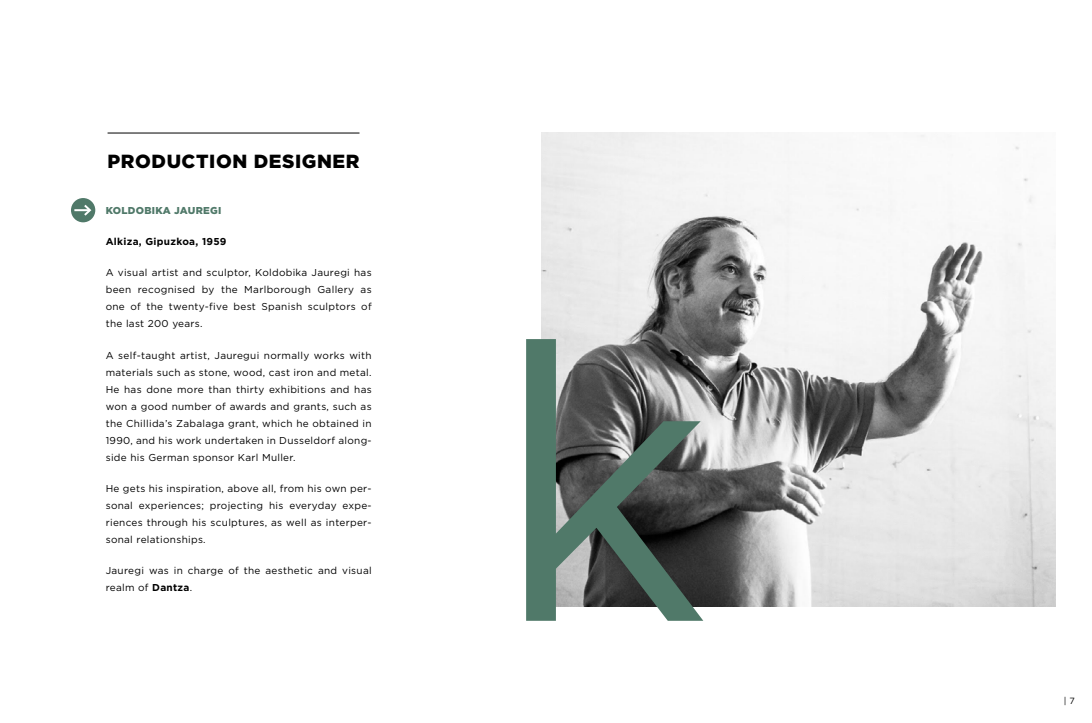
<style>
.page{position:relative;width:1092px;height:723px;background:#fff}
.page>*{position:absolute;margin:0;border:0;box-sizing:border-box;transform-origin:0 0}
.t1{font:385.8px "Gotham";color:#507969}
.t2{font:900 19px "Gotham";letter-spacing:.03em;color:#000}
.t3{font:10px/17px "Gotham";letter-spacing:.03em;color:#000;text-align:justify}
.t4{font:700 10px "Gotham";letter-spacing:.03em;color:#000}
.t5{font:900 10px "Gotham";letter-spacing:.03em;color:#507969}
.t6{font:9px "Gotham";color:#000}
.s1{font-weight:700}
</style>
<div class="page">
<img style="left:541px;top:132px;width:513px;height:474px">
<hr style="left:108px;top:133px;width:251px;height:1px;background:#000">
<div style="left:71px;top:198px;width:24px;height:24px;background:#507969;border-radius:50%"></div>
<svg style="left:74px;top:204px;width:19px;height:14px"></svg>
<h2 class="t2" style="left:108px;top:148px;width:253px">PRODUCTION DESIGNER</h2>
<p class="t5" style="left:106px;top:204px;width:117px">KOLDOBIKA JAUREGI</p>
<p class="t4" style="left:106px;top:235px;width:122px">Alkiza, Gipuzkoa, 1959</p>
<p class="t3" style="left:106px;top:264px;width:267px">A visual artist and sculptor, Koldobika Jauregi has been recognised by the Marlborough Gallery as one of the twenty-five best Spanish sculptors of the last 200 years.</p>
<p class="t3" style="left:106px;top:346px;width:267px">A self-taught artist, Jauregui normally works with materials such as stone, wood, cast iron and metal.<br>He has done more than thirty exhibitions and has won a good number of awards and grants, such as the Chillida’s Zabalaga grant, which he obtained in 1990, and his work undertaken in Dusseldorf along&shy;side his German sponsor Karl Muller.</p>
<p class="t3" style="left:106px;top:479px;width:267px">He gets his inspiration, above all, from his own per&shy;sonal experiences; projecting his everyday expe&shy;riences through his sculptures, as well as interper&shy;sonal relationships.</p>
<p class="t3" style="left:106px;top:562px;width:267px">Jauregi was in charge of the aesthetic and visual realm of <span class="s1">Dantza</span>.</p>
<h1 class="t1" style="left:493px;top:237px;width:221px">k</h1>
<p class="t6" style="left:1063px;top:695px;width:13px">| 7</p>
</div>
